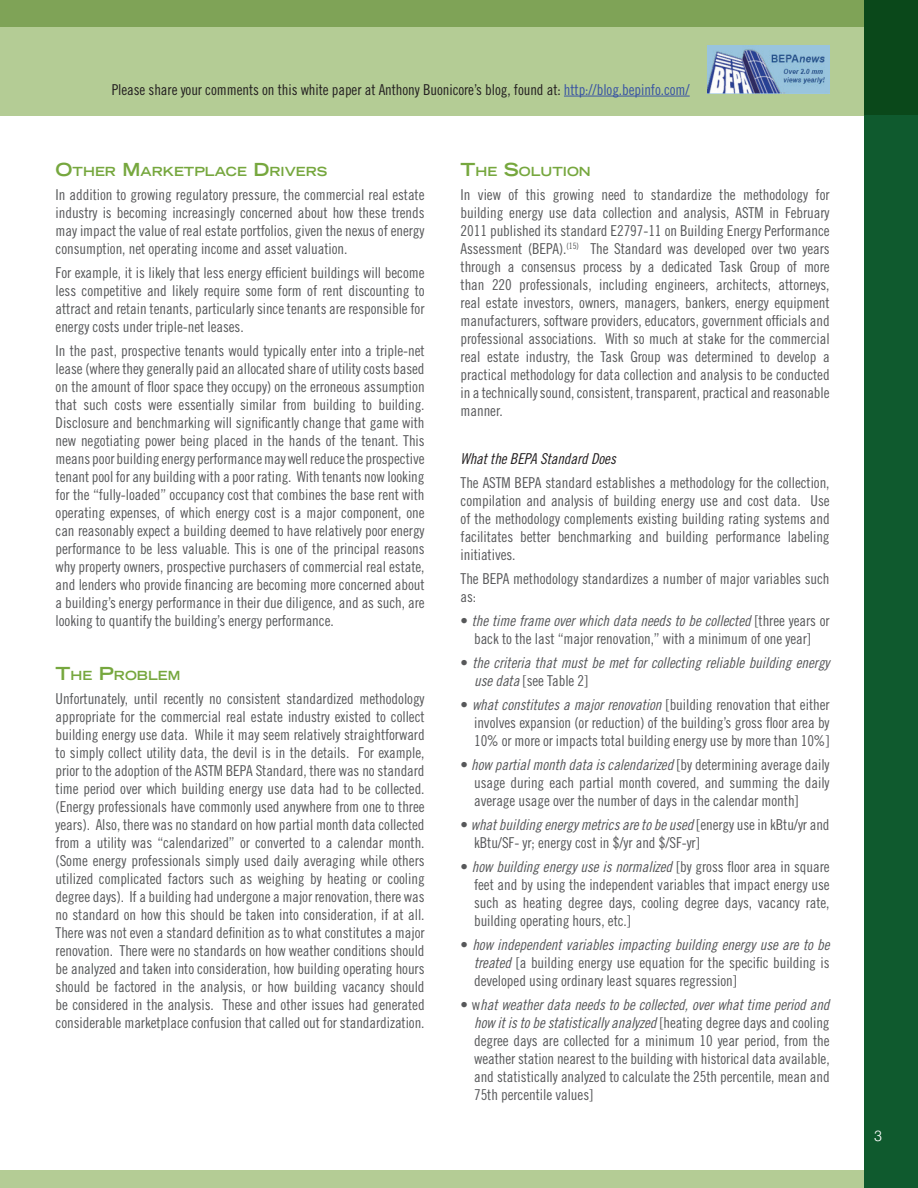
<style>
.page{position:relative;width:918px;height:1188px;background:#fff}
.page>*{position:absolute;margin:0;border:0;box-sizing:border-box;transform-origin:0 0}
.t1{font:15px/18px "Trade Gothic Cond Eighteen";letter-spacing:-.005em;color:#57585a;text-align:justify}
.t2{font:15px/18px "Trade Gothic Cond Eighteen Obl";letter-spacing:-.005em;color:#57585a;text-align:right}
.t3{font:15px "Trade Gothic Cond Eighteen";letter-spacing:-.005em;color:#231f20}
.t4{font:15px "Trade Gothic Cond Eighteen Obl";letter-spacing:-.005em;color:#231f20}
.t5{font:300 15px "Swiss";color:#fff}
.t6{font:700 expanded 12.6px "Trade Gothic LH";color:#76a73e}
.s1{color:#3853a3}
.s2{font-size:18px}
.s3{font-family:"Trade Gothic Cond Eighteen"}
.s4{font-family:"Trade Gothic Cond Eighteen Obl"}
</style>
<div class="page">
<div style="left:0;top:1170px;width:918px;height:18px;background:#b4cc95"></div>
<div style="left:0;top:0;width:918px;height:115px;background:#b4cc95"></div>
<div style="left:0;top:0;width:918px;height:27px;background:#7fa357"></div>
<div style="left:864px;top:0;width:54px;height:1188px;background:#0f5a2e"></div>
<div style="left:864px;top:0;width:54px;height:115px;background:#0a481a"></div>
<img style="left:707px;top:45px;width:123px;height:49px">
<hr style="left:564px;top:96px;width:126px;height:1px;background:#3853a3">
<p class="t3" style="left:112px;top:80px;width:580px">Please share your comments on this white paper at Anthony Buonicore’s blog, found at: <span class="s1">http://blog.bepinfo.com/</span></p>
<p class="t6" style="left:56px;top:164px;width:272px"><span class="s2">O</span>THER <span class="s2">M</span>ARKETPLACE <span class="s2">D</span> RIVERS</p>
<p class="t1" style="left:56px;top:186px;width:371px">In addition to growing regulatory pressure, the commercial real estate industry is becoming increasingly concerned about how these trends may impact the value of real estate portfolios, given the nexus of energy consumption, net operating income and asset valuation.</p>
<p class="t1" style="left:56px;top:264px;width:371px">For example, it is likely that less energy efficient buildings will become less competitive and likely require some form of rent discounting to attract and retain tenants, particularly since tenants are responsible for energy costs under triple-net leases.</p>
<p class="t1" style="left:56px;top:342px;width:371px">In the past, prospective tenants would typically enter into a triple-net lease (where they generally paid an allocated share of utility costs based on the amount of floor space they occupy) on the erroneous assumption that such costs were essentially similar from building to building.<br>Disclosure and benchmarking will significantly change that game with new negotiating power being placed in the hands of the tenant. This means poor building energy performance may well reduce the prospective tenant pool for any building with a poor rating. With tenants now looking for the “fully-loaded” occupancy cost that combines the base rent with operating expenses, of which energy cost is a major component, one can reasonably expect a building deemed to have relatively poor energy performance to be less valuable. This is one of the principal reasons why property owners, prospective purchasers of commercial real estate, and lenders who provide financing are becoming more concerned about a building’s energy performance in their due diligence, and as such, are looking to quantify the building’s energy performance.</p>
<p class="t6" style="left:56px;top:668px;width:126px"><span class="s2">T</span>HE <span class="s2">P</span>ROBLEM</p>
<p class="t1" style="left:56px;top:690px;width:371px">Unfortunately, until recently no consistent standardized methodology appropriate for the commercial real estate industry existed to collect building energy use data. While it may seem relatively straightforward to simply collect utility data, the devil is in the details. For example, prior to the adoption of the ASTM BEPA Standard, there was no standard time period over which building energy use data had to be collected. (Energy professionals have commonly used anywhere from one to three years). Also, there was no standard on how partial month data collected from a utility was “calendarized” or converted to a calendar month. (Some energy professionals simply used daily averaging while others utilized complicated factors such as weighing by heating or cooling degree days). If a building had undergone a major renovation, there was no standard on how this should be taken into consideration, if at all.<br>There was not even a standard definition as to what constitutes a major renovation. There were no standards on how weather conditions should be analyzed and taken into consideration, how building operating hours should be factored in the analysis, or how building vacancy should be considered in the analysis. These and other issues had generated considerable marketplace confusion that called out for standardization.</p>
<p class="t6" style="left:461px;top:164px;width:132px"><span class="s2">T</span>HE <span class="s2">S</span>OLUTION</p>
<p class="t1" style="left:461px;top:186px;width:371px">In view of this growing need to standardize the methodology for building energy use data collection and analysis, ASTM in February 2011 published its standard E2797-11 on Building Energy Performance Assessment (BEPA).<sup>(15)</sup> The Standard was developed over two years through a consensus process by a dedicated Task Group of more than 220 professionals, including engineers, architects, attorneys, real estate investors, owners, managers, bankers, energy equipment manufacturers, software providers, educators, government officials and professional associations. With so much at stake for the commercial real estate industry, the Task Group was determined to develop a practical methodology for data collection and analysis to be conducted in a technically sound, consistent, transparent, practical and reasonable manner.</p>
<p class="t4" style="left:461px;top:450px;width:157px">What the BEPA Standard Does</p>
<p class="t1" style="left:461px;top:474px;width:371px">The ASTM BEPA standard establishes a methodology for the collection, compilation and analysis of building energy use and cost data. Use of the methodology complements existing building rating systems and facilitates better benchmarking and building performance labeling initiatives.</p>
<p class="t1" style="left:461px;top:570px;width:371px">The BEPA methodology standardizes a number of major variables such as:</p>
<p class="t2" style="left:461px;top:612px;width:371px"><span class="s3">•</span> the time frame over which data needs to be collected <span class="s3">[three years or</span></p>
<p class="t1" style="left:474px;top:630px;width:338px">back to the last “major renovation,” with a minimum of one year]</p>
<p class="t2" style="left:461px;top:654px;width:371px"><span class="s3">•</span> the criteria that must be met for collecting reliable building energy</p>
<p class="t1" style="left:474px;top:672px;width:116px"><span class="s4">use data</span> [see Table 2]</p>
<p class="t2" style="left:461px;top:696px;width:370px"><span class="s3">•</span> what constitutes a major renovation <span class="s3">[building renovation that either</span></p>
<p class="t1" style="left:474px;top:714px;width:357px">involves expansion (or reduction) of the building’s gross floor area by<br>10% or more or impacts total building energy use by more than 10%]</p>
<p class="t2" style="left:461px;top:756px;width:370px"><span class="s3">•</span> how partial month data is calendarized <span class="s3">[by determining average daily</span></p>
<p class="t1" style="left:474px;top:774px;width:357px">usage during each partial month covered, and summing the daily average usage over the number of days in the calendar month]</p>
<p class="t2" style="left:461px;top:816px;width:370px"><span class="s3">•</span> what building energy metrics are to be used <span class="s3">[energy use in kBtu/yr and</span></p>
<p class="t1" style="left:474px;top:834px;width:227px">kBtu/SF- yr; energy cost in $/yr and $/SF-yr]</p>
<p class="t2" style="left:461px;top:858px;width:370px"><span class="s3">•</span> how building energy use is normalized <span class="s3">[by gross floor area in square</span></p>
<p class="t1" style="left:474px;top:876px;width:357px">feet and by using the independent variables that impact energy use such as heating degree days, cooling degree days, vacancy rate, building operating hours, etc.]</p>
<p class="t2" style="left:461px;top:936px;width:371px"><span class="s3">•</span> how independent variables impacting building energy use are to be</p>
<p class="t1" style="left:474px;top:954px;width:357px"><span class="s4">treated</span> [a building energy use equation for the specific building is developed using ordinary least squares regression]</p>
<p class="t2" style="left:461px;top:996px;width:371px"><span class="s3">• w</span>hat weather data needs to be collected, over what time period and how it is to be statistically analyzed <span class="s3">[heating degree days and cooling</span></p>
<p class="t1" style="left:474px;top:1032px;width:357px">degree days are collected for a minimum 10 year period, from the weather station nearest to the building with historical data available, and statistically analyzed to calculate the 25th percentile, mean and 75th percentile values]</p>
<p class="t5" style="left:874px;top:1126px;width:9px">3</p>
</div>
